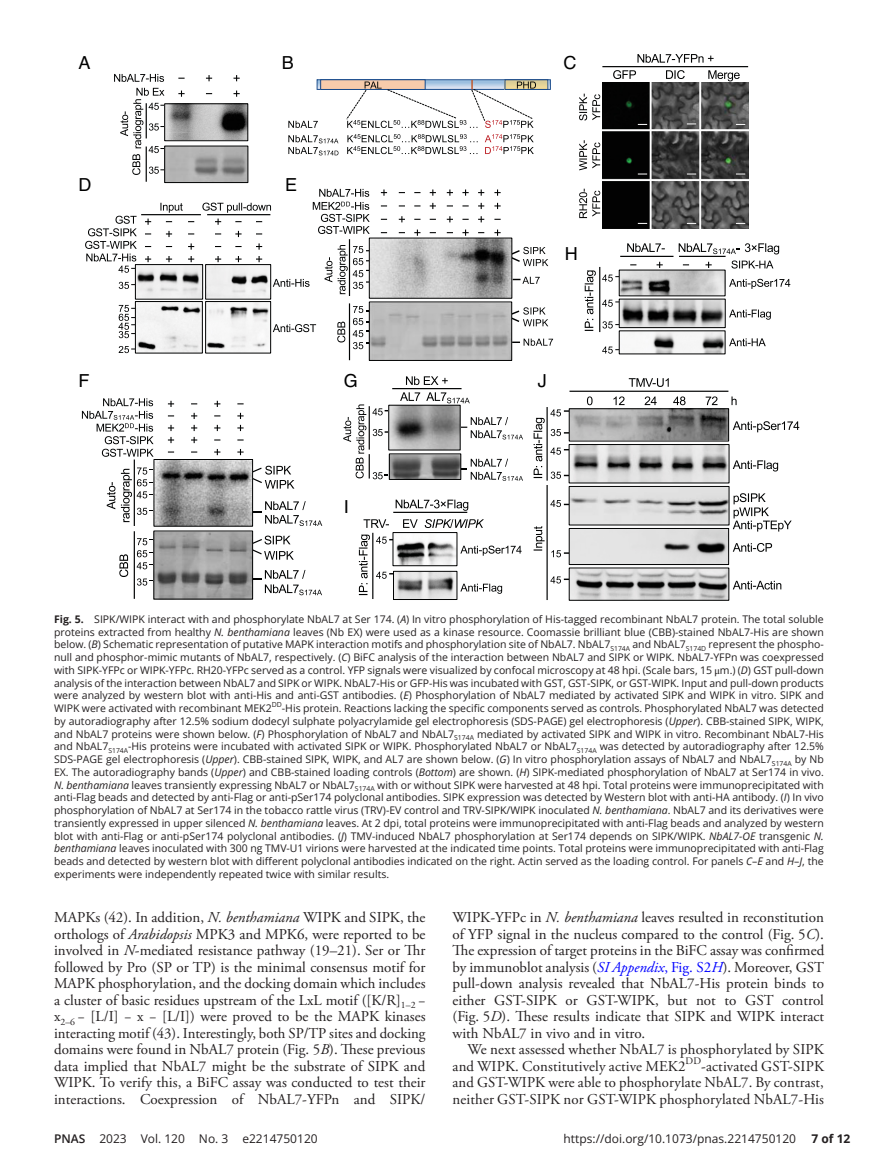
<style>
.page{position:relative;width:878px;height:1175px;background:#fff}
.page>*{position:absolute;margin:0;border:0;box-sizing:border-box;transform-origin:0 0}
.t1{font:18px "Helvetica";color:#000}
.t2{font:15px/16.5px "Adobe Garamond Pro";letter-spacing:.01em;color:#231f20;text-align:justify}
.t3{font:12px "Open Sans";color:#231f20}
.t4{font:700 12px "Open Sans";color:#231f20}
.t5{font:10.5px/12.8px "Open Sans";color:#231f20;text-align:justify}
.t6{font:10.05px "Adobe Garamond Pro";color:#231f20}
.t7{font:7.05px "Open Sans";color:#231f20}
.s1{font-weight:700}
.s2{font-style:italic}
.s3{font-family:"STIX"}
.s4{font-style:italic;color:#00f}
.s5{color:#00f}
.s6{font-weight:600}
</style>
<div class="page">
<svg style="left:316px;top:79px;width:234px;height:24px"></svg>
<svg style="left:82px;top:398px;width:53px;height:59px"></svg>
<svg style="left:729px;top:279px;width:61px;height:10px"></svg>
<svg style="left:729px;top:338px;width:36px;height:8px"></svg>
<svg style="left:731px;top:260px;width:42px;height:8px"></svg>
<svg style="left:729px;top:309px;width:41px;height:11px"></svg>
<hr style="left:602px;top:66px;width:145px;height:1px;background:#010202">
<svg style="left:637px;top:54px;width:76px;height:9px"></svg>
<svg style="left:579px;top:94px;width:21px;height:9px"></svg>
<svg style="left:613px;top:70px;width:126px;height:11px"></svg>
<img style="left:602px;top:82px;width:146px;height:146px">
<svg style="left:178px;top:75px;width:61px;height:6px"></svg>
<svg style="left:729px;top:243px;width:49px;height:11px"></svg>
<svg style="left:107px;top:482px;width:8px;height:27px"></svg>
<svg style="left:119px;top:554px;width:9px;height:23px"></svg>
<svg style="left:121px;top:467px;width:13px;height:55px"></svg>
<hr style="left:134px;top:459px;width:1px;height:67px;background:#010202">
<hr style="left:134px;top:531px;width:1px;height:68px;background:#010202">
<svg style="left:733px;top:493px;width:58px;height:38px"></svg>
<svg style="left:732px;top:543px;width:39px;height:9px"></svg>
<svg style="left:732px;top:421px;width:67px;height:11px"></svg>
<svg style="left:733px;top:581px;width:48px;height:8px"></svg>
<svg style="left:732px;top:460px;width:45px;height:11px"></svg>
<svg style="left:731px;top:396px;width:5px;height:9px"></svg>
<svg style="left:119px;top:282px;width:16px;height:7px"></svg>
<svg style="left:118px;top:305px;width:17px;height:33px"></svg>
<svg style="left:119px;top:346px;width:16px;height:7px"></svg>
<svg style="left:85px;top:215px;width:50px;height:58px"></svg>
<svg style="left:114px;top:74px;width:50px;height:8px"></svg>
<svg style="left:120px;top:88px;width:119px;height:87px"></svg>
<svg style="left:135px;top:103px;width:594px;height:497px"></svg>
<h1 class="t1" style="left:78px;top:49px;width:14px">A</h1>
<h1 class="t1" style="left:282px;top:49px;width:14px">B</h1>
<h1 class="t1" style="left:78px;top:171px;width:14px">D</h1>
<h1 class="t1" style="left:285px;top:171px;width:14px">E</h1>
<h1 class="t1" style="left:78px;top:366px;width:12px">F</h1>
<h1 class="t1" style="left:343px;top:366px;width:16px">G</h1>
<h1 class="t1" style="left:343px;top:493px;width:7px">I</h1>
<h1 class="t1" style="left:563px;top:49px;width:14px">C</h1>
<h1 class="t1" style="left:564px;top:239px;width:14px">H</h1>
<h1 class="t1" style="left:537px;top:366px;width:10px">J</h1>
<p class="t5" style="left:54px;top:612px;width:771px"><span class="s1">Fig. 5.</span> SIPK/WIPK interact with and phosphorylate NbAL7 at Ser 174. (<span class="s2">A</span>) In vitro phosphorylation of His-tagged recombinant NbAL7 protein. The total soluble proteins extracted from healthy <span class="s2">N. benthamiana</span> leaves (Nb EX) were used as a kinase resource. Coomassie brilliant blue (CBB)-stained NbAL7-His are shown below. (<span class="s2">B</span>) Schematic representation of putative MAPK interaction motifs and phosphorylation site of NbAL7. NbAL7<sub>S174A</sub> and NbAL7<sub>S174D</sub> represent the phospho&shy;null and phosphor-mimic mutants of NbAL7, respectively. (<span class="s2">C</span>) BiFC analysis of the interaction between NbAL7 and SIPK or WIPK. NbAL7-YFPn was coexpressed with SIPK-YFPc or WIPK-YFPc. RH20-YFPc served as a control. YFP signals were visualized by confocal microscopy at 48 hpi. (Scale bars, 15 <span class="s3">μ</span>m.) (<span class="s2">D</span>) GST pull-down analysis of the interaction between NbAL7 and SIPK or WIPK. NbAL7-His or GFP-His was incubated with GST, GST-SIPK, or GST-WIPK. Input and pull-down products were analyzed by western blot with anti-His and anti-GST antibodies. (<span class="s2">E</span>) Phosphorylation of NbAL7 mediated by activated SIPK and WIPK in vitro. SIPK and WIPK were activated with recombinant MEK2</p>
<p class="t7" style="left:271px;top:700px;width:12px">DD</p>
<p class="t5" style="left:54px;top:701px;width:771px;text-indent:228px">-His protein. Reactions lacking the specific components served as controls. Phosphorylated NbAL7 was detected by autoradiography after 12.5% sodium dodecyl sulphate polyacrylamide gel electrophoresis (SDS-PAGE) gel electrophoresis (<span class="s2">Upper</span>). CBB-stained SIPK, WIPK, and NbAL7 proteins were shown below. (<span class="s2">F</span>) Phosphorylation of NbAL7 and NbAL7<sub>S174A</sub> mediated by activated SIPK and WIPK in vitro. Recombinant NbAL7-His and NbAL7<sub>S174A</sub>-His proteins were incubated with activated SIPK or WIPK. Phosphorylated NbAL7 or NbAL7<sub>S174A</sub> was detected by autoradiography after 12.5% SDS-PAGE gel electrophoresis (<span class="s2">Upper</span>). CBB-stained SIPK, WIPK, and AL7 are shown below. (<span class="s2">G</span>) In vitro phosphorylation assays of NbAL7 and NbAL7<sub>S174A</sub> by Nb EX. The autoradiography bands (<span class="s2">Upper</span>) and CBB-stained loading controls (<span class="s2">Bottom</span>) are shown. (<span class="s2">H</span>) SIPK-mediated phosphorylation of NbAL7 at Ser174 in vivo.<br><span class="s2">N. benthamiana</span> leaves transiently expressing NbAL7 or NbAL7<sub>S174A</sub> with or without SIPK were harvested at 48 hpi. Total proteins were immunoprecipitated with anti-Flag beads and detected by anti-Flag or anti-pSer174 polyclonal antibodies. SIPK expression was detected by Western blot with anti-HA antibody. (<span class="s2">I</span>) In vivo phosphorylation of NbAL7 at Ser174 in the tobacco rattle virus (TRV)-EV control and TRV-SIPK/WIPK inoculated <span class="s2">N. benthamiana</span>. NbAL7 and its derivatives were transiently expressed in upper silenced <span class="s2">N. benthamiana</span> leaves. At 2 dpi, total proteins were immunoprecipitated with anti-Flag beads and analyzed by western blot with anti-Flag or anti-pSer174 polyclonal antibodies. (<span class="s2">J</span>) TMV-induced NbAL7 phosphorylation at Ser174 depends on SIPK/WIPK. <span class="s2">NbAL7-OE</span> transgenic <span class="s2">N. benthamiana</span> leaves inoculated with 300 ng TMV-U1 virions were harvested at the indicated time points. Total proteins were immunoprecipitated with anti-Flag beads and detected by western blot with different polyclonal antibodies indicated on the right. Actin served as the loading control. For panels <span class="s2">C</span>–<span class="s2">E</span> and <span class="s2">H</span>–<span class="s2">J</span>, the experiments were independently repeated twice with similar results.</p>
<p class="t2" style="left:54px;top:909px;width:373px">MAPKs (42). In addition, <span class="s2">N. benthamiana</span> WIPK and SIPK, the orthologs of <span class="s2">Arabidopsis</span> MPK3 and MPK6, were reported to be involved in <span class="s2">N</span>-mediated resistance pathway (19–21). Ser or Thr followed by Pro (SP or TP) is the minimal consensus motif for MAPK phosphorylation, and the docking domain which includes a cluster of basic residues upstream of the LxL motif ([K/R]<sub>1–2</sub> − x<sub>2–6</sub> − [L/I] − x − [L/I]) were proved to be the MAPK kinases interacting motif (43). Interestingly, both SP/TP sites and docking domains were found in NbAL7 protein (Fig. 5<span class="s2">B</span>). These previous data implied that NbAL7 might be the substrate of SIPK and WIPK. To verify this, a BiFC assay was conducted to test their interactions. Coexpression of NbAL7-YFPn and SIPK/</p>
<p class="t2" style="left:452px;top:909px;width:373px">WIPK-YFPc in <span class="s2">N. benthamiana</span> leaves resulted in reconstitution of YFP signal in the nucleus compared to the control (Fig. 5<span class="s2">C</span>).<br>The expression of target proteins in the BiFC assay was confirmed by immunoblot analysis (<span class="s4">SI Appendix</span><span class="s5">, Fig. S2</span><span class="s4">H</span>). Moreover, GST pull-down analysis revealed that NbAL7-His protein binds to either GST-SIPK or GST-WIPK, but not to GST control (Fig. 5<span class="s2">D</span>). These results indicate that SIPK and WIPK interact with NbAL7 in vivo and in vitro.</p>
<h2 class="t2" style="left:452px;top:1041px;width:373px;text-indent:15px">We next assessed whether NbAL7 is phosphorylated by SIPK and WIPK. Constitutively active MEK2</h2>
<p class="t6" style="left:685px;top:1054px;width:17px">DD</p>
<h2 class="t2" style="left:452px;top:1058px;width:373px;text-indent:248px">-activated GST-SIPK and GST-WIPK were able to phosphorylate NbAL7. By contrast, neither GST-SIPK nor GST-WIPK phosphorylated NbAL7-His</h2>
<p class="t3" style="left:54px;top:1130px;width:265px"><span class="s6">PNAS</span> 2023 Vol. 120 No. 3 e2214750120</p>
<p class="t3" style="left:563px;top:1130px;width:234px">https://doi.org/10.1073/pnas.2214750120</p>
<p class="t4" style="left:811px;top:1130px;width:40px">7 of 12</p>
</div>
